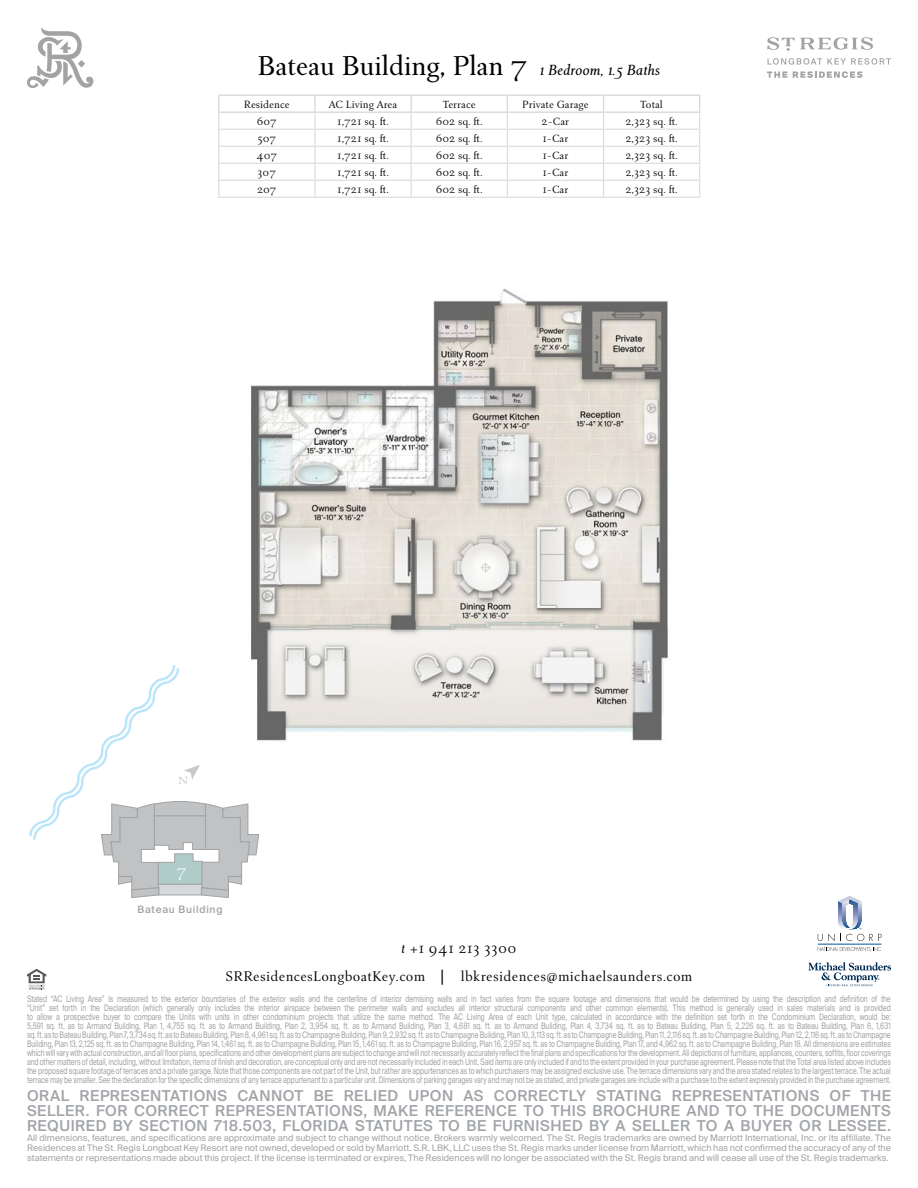
<style>
.page{position:relative;width:918px;height:1188px;background:#fff}
.page>*{position:absolute;margin:0;border:0;box-sizing:border-box;transform-origin:0 0}
.t1{font:29.25px "Roos St Regis Display";color:#000}
.t2{font:500 15px/15px "Suisse Intl";letter-spacing:.035em;color:#a1a4a8;text-align:justify}
.t3{font:15px/28.5px "Roos St Regis Text";letter-spacing:.02em;color:#000;text-align:center}
.t4{font:11.25px "Roos St Regis Text";color:#000}
.t5{font:500 10.2px "Suisse Intl";letter-spacing:.07em;color:#a1a4a8}
.t6{font:9px/9px "Suisse Intl";letter-spacing:-.005em;color:#a1a4a8;text-align:justify;scale:.75 1}
.t7{font:9px/10.2px "Suisse Intl";letter-spacing:-.005em;color:#a1a4a8;text-align:justify}
.s1{font-style:italic;font-size:15.75px}
.s2{font-style:italic}
.s3{font-family:"ITC Avant Garde Std"}
</style>
<div class="page">
<svg style="left:27px;top:27px;width:66px;height:61px"></svg>
<svg style="left:767px;top:58px;width:124px;height:7px"></svg>
<svg style="left:767px;top:72px;width:20px;height:6px"></svg>
<svg style="left:793px;top:71px;width:69px;height:7px"></svg>
<svg style="left:767px;top:37px;width:106px;height:14px"></svg>
<svg style="left:27px;top:969px;width:19px;height:21px"></svg>
<svg style="left:870px;top:934px;width:12px;height:7px"></svg>
<hr style="left:818px;top:944px;width:64px;height:1px;background:#005494">
<svg style="left:818px;top:947px;width:64px;height:5px"></svg>
<svg style="left:818px;top:896px;width:46px;height:45px"></svg>
<svg style="left:808px;top:962px;width:83px;height:24px"></svg>
<img style="left:251px;top:288px;width:417px;height:453px">
<svg style="left:29px;top:663px;width:230px;height:234px"></svg>
<hr style="left:218px;top:129px;width:97px;height:1px;background:#d8dadc">
<hr style="left:315px;top:129px;width:96px;height:1px;background:#d8dadc">
<hr style="left:411px;top:129px;width:96px;height:1px;background:#d8dadc">
<hr style="left:507px;top:129px;width:97px;height:1px;background:#d8dadc">
<hr style="left:604px;top:129px;width:96px;height:1px;background:#d8dadc">
<hr style="left:218px;top:146px;width:97px;height:1px;background:#d8dadc">
<hr style="left:315px;top:146px;width:96px;height:1px;background:#d8dadc">
<hr style="left:411px;top:146px;width:96px;height:1px;background:#d8dadc">
<hr style="left:507px;top:146px;width:97px;height:1px;background:#d8dadc">
<hr style="left:604px;top:146px;width:96px;height:1px;background:#d8dadc">
<hr style="left:218px;top:163px;width:97px;height:1px;background:#d8dadc">
<hr style="left:315px;top:163px;width:96px;height:1px;background:#d8dadc">
<hr style="left:411px;top:163px;width:96px;height:1px;background:#d8dadc">
<hr style="left:507px;top:163px;width:97px;height:1px;background:#d8dadc">
<hr style="left:604px;top:163px;width:96px;height:1px;background:#d8dadc">
<hr style="left:218px;top:180px;width:97px;height:1px;background:#d8dadc">
<hr style="left:315px;top:180px;width:96px;height:1px;background:#d8dadc">
<hr style="left:411px;top:180px;width:96px;height:1px;background:#d8dadc">
<hr style="left:507px;top:180px;width:97px;height:1px;background:#d8dadc">
<hr style="left:604px;top:180px;width:96px;height:1px;background:#d8dadc">
<hr style="left:218px;top:197px;width:97px;height:1px;background:#d8dadc">
<hr style="left:315px;top:197px;width:96px;height:1px;background:#d8dadc">
<hr style="left:411px;top:197px;width:96px;height:1px;background:#d8dadc">
<hr style="left:507px;top:197px;width:97px;height:1px;background:#d8dadc">
<hr style="left:604px;top:197px;width:96px;height:1px;background:#d8dadc">
<hr style="left:218px;top:95px;width:97px;height:1px;background:#d8dadc">
<svg style="left:218px;top:96px;width:1px;height:101px"></svg>
<hr style="left:315px;top:95px;width:96px;height:1px;background:#d8dadc">
<svg style="left:314px;top:96px;width:2px;height:101px"></svg>
<hr style="left:411px;top:95px;width:96px;height:1px;background:#d8dadc">
<svg style="left:410px;top:96px;width:2px;height:101px"></svg>
<hr style="left:507px;top:95px;width:97px;height:1px;background:#d8dadc">
<svg style="left:507px;top:96px;width:1px;height:101px"></svg>
<hr style="left:604px;top:95px;width:96px;height:1px;background:#d8dadc">
<svg style="left:603px;top:96px;width:1px;height:101px"></svg>
<svg style="left:699px;top:96px;width:1px;height:101px"></svg>
<hr style="left:218px;top:112px;width:97px;height:1px;background:#d8dadc">
<hr style="left:315px;top:112px;width:96px;height:1px;background:#d8dadc">
<hr style="left:411px;top:112px;width:96px;height:1px;background:#d8dadc">
<hr style="left:507px;top:112px;width:97px;height:1px;background:#d8dadc">
<hr style="left:604px;top:112px;width:96px;height:1px;background:#d8dadc">
<h1 class="t1" style="left:258px;top:49px;width:404px">Bateau Building, Plan 7 <span class="s1">1 Bedroom, 1.5 Baths</span></h1>
<p class="t4" style="left:244px;top:98px;width:47px">Residence</p>
<p class="t4" style="left:329px;top:98px;width:70px">AC Living Area</p>
<p class="t4" style="left:443px;top:98px;width:35px">Terrace</p>
<p class="t4" style="left:522px;top:98px;width:68px">Private Garage</p>
<p class="t4" style="left:640px;top:98px;width:24px">Total</p>
<p class="t4" style="left:257px;top:115px;width:22px">607</p>
<p class="t4" style="left:337px;top:115px;width:53px">1,721 sq. ft.</p>
<p class="t4" style="left:436px;top:115px;width:48px">602 sq. ft.</p>
<p class="t4" style="left:542px;top:115px;width:29px">2-Car</p>
<p class="t4" style="left:625px;top:115px;width:54px">2,323 sq. ft.</p>
<p class="t4" style="left:257px;top:132px;width:20px">507</p>
<p class="t4" style="left:337px;top:132px;width:53px">1,721 sq. ft.</p>
<p class="t4" style="left:436px;top:132px;width:48px">602 sq. ft.</p>
<p class="t4" style="left:542px;top:132px;width:28px">1-Car</p>
<p class="t4" style="left:625px;top:132px;width:54px">2,323 sq. ft.</p>
<p class="t4" style="left:256px;top:149px;width:22px">407</p>
<p class="t4" style="left:337px;top:149px;width:53px">1,721 sq. ft.</p>
<p class="t4" style="left:436px;top:149px;width:48px">602 sq. ft.</p>
<p class="t4" style="left:542px;top:149px;width:28px">1-Car</p>
<p class="t4" style="left:625px;top:149px;width:54px">2,323 sq. ft.</p>
<p class="t4" style="left:258px;top:166px;width:20px">307</p>
<p class="t4" style="left:337px;top:166px;width:53px">1,721 sq. ft.</p>
<p class="t4" style="left:436px;top:166px;width:48px">602 sq. ft.</p>
<p class="t4" style="left:542px;top:166px;width:28px">1-Car</p>
<p class="t4" style="left:625px;top:166px;width:54px">2,323 sq. ft.</p>
<p class="t4" style="left:257px;top:183px;width:21px">207</p>
<p class="t4" style="left:337px;top:183px;width:53px">1,721 sq. ft.</p>
<p class="t4" style="left:436px;top:183px;width:48px">602 sq. ft.</p>
<p class="t4" style="left:542px;top:183px;width:28px">1-Car</p>
<p class="t4" style="left:625px;top:183px;width:54px">2,323 sq. ft.</p>
<p class="t5" style="left:138px;top:903px;width:86px">Bateau Building</p>
<h2 class="t3" style="left:225px;top:934px;width:469px"><span class="s2">t</span> +1 941 213 3300<br>SRResidencesLongboatKey.com <span class="s3">|</span> lbkresidences@michaelsaunders.com</h2>
<p class="t6" style="left:27px;top:994px;width:1154px">Stated “AC Living Area” is measured to the exterior boundaries of the exterior walls and the centerline of interior demising walls and in fact varies from the square footage and dimensions that would be determined by using the description and definition of the “Unit” set forth in the Declaration (which generally only includes the interior airspace between the perimeter walls and excludes all interior structural components and other common elements). This method is generally used in sales materials and is provided to allow a prospective buyer to compare the Units with units in other condominium projects that utilize the same method. The AC Living Area of each Unit type, calculated in accordance with the definition set forth in the Condominium Declaration, would be:<br>5,591 sq. ft. as to Armand Building, Plan 1, 4,755 sq. ft. as to Armand Building, Plan 2, 3,954 sq. ft. as to Armand Building, Plan 3, 4,681 sq. ft. as to Armand Building, Plan 4, 3,734 sq. ft. as to Bateau Building, Plan 5, 2,226 sq. ft. as to Bateau Building, Plan 6, 1,631 sq. ft. as to Bateau Building, Plan 7, 3,734 sq. ft. as to Bateau Building, Plan 8, 4,961 sq. ft. as to Champagne Building, Plan 9, 2,932 sq. ft. as to Champagne Building, Plan 10, 3,113 sq. ft. as to Champagne Building, Plan 11, 2,116 sq. ft. as to Champagne Building, Plan 12, 2,116 sq. ft. as to Champagne Building, Plan 13, 2,125 sq. ft. as to Champagne Building, Plan 14, 1,461 sq. ft. as to Champagne Building, Plan 15, 1,461 sq. ft. as to Champagne Building, Plan 16, 2,957 sq. ft. as to Champagne Building, Plan 17, and 4,962 sq. ft. as to Champagne Building, Plan 18. All dimensions are estimates which will vary with actual construction, and all floor plans, specifications and other development plans are subject to change and will not necessarily accurately reflect the final plans and specifications for the development. All depictions of furniture, appliances, counters, soffits, floor coverings and other matters of detail, including, without limitation, items of finish and decoration, are conceptual only and are not necessarily included in each Unit. Said items are only included if and to the extent provided in your purchase agreement. Please note that the Total area listed above includes the proposed square footage of terraces and a private garage. Note that those components are not part of the Unit, but rather are appurtenances as to which purchasers may be assigned exclusive use. The terrace dimensions vary and the area stated relates to the largest terrace. The actual terrace may be smaller. See the declaration for the specific dimensions of any terrace appurtenant to a particular unit. Dimensions of parking garages vary and may not be as stated, and private garages are include with a purchase to the extent expressly provided in the purchase agreement.</p>
<p class="t2" style="left:27px;top:1088px;width:866px">ORAL REPRESENTATIONS CANNOT BE RELIED UPON AS CORRECTLY STATING REPRESENTATIONS OF THE SELLER. FOR CORRECT REPRESENTATIONS, MAKE REFERENCE TO THIS BROCHURE AND TO THE DOCUMENTS REQUIRED BY SECTION 718.503, FLORIDA STATUTES TO BE FURNISHED BY A SELLER TO A BUYER OR LESSEE.</p>
<p class="t7" style="left:27px;top:1133px;width:866px">All dimensions, features, and specifications are approximate and subject to change without notice. Brokers warmly welcomed. The St. Regis trademarks are owned by Marriott International, Inc. or its affiliate. The Residences at The St. Regis Longboat Key Resort are not owned, developed or sold by Marriott. S.R. LBK, LLC uses the St. Regis marks under license from Marriott, which has not confirmed the accuracy of any of the statements or representations made about this project. If the license is terminated or expires, The Residences will no longer be associated with the St. Regis brand and will cease all use of the St. Regis trademarks.</p>
</div>
